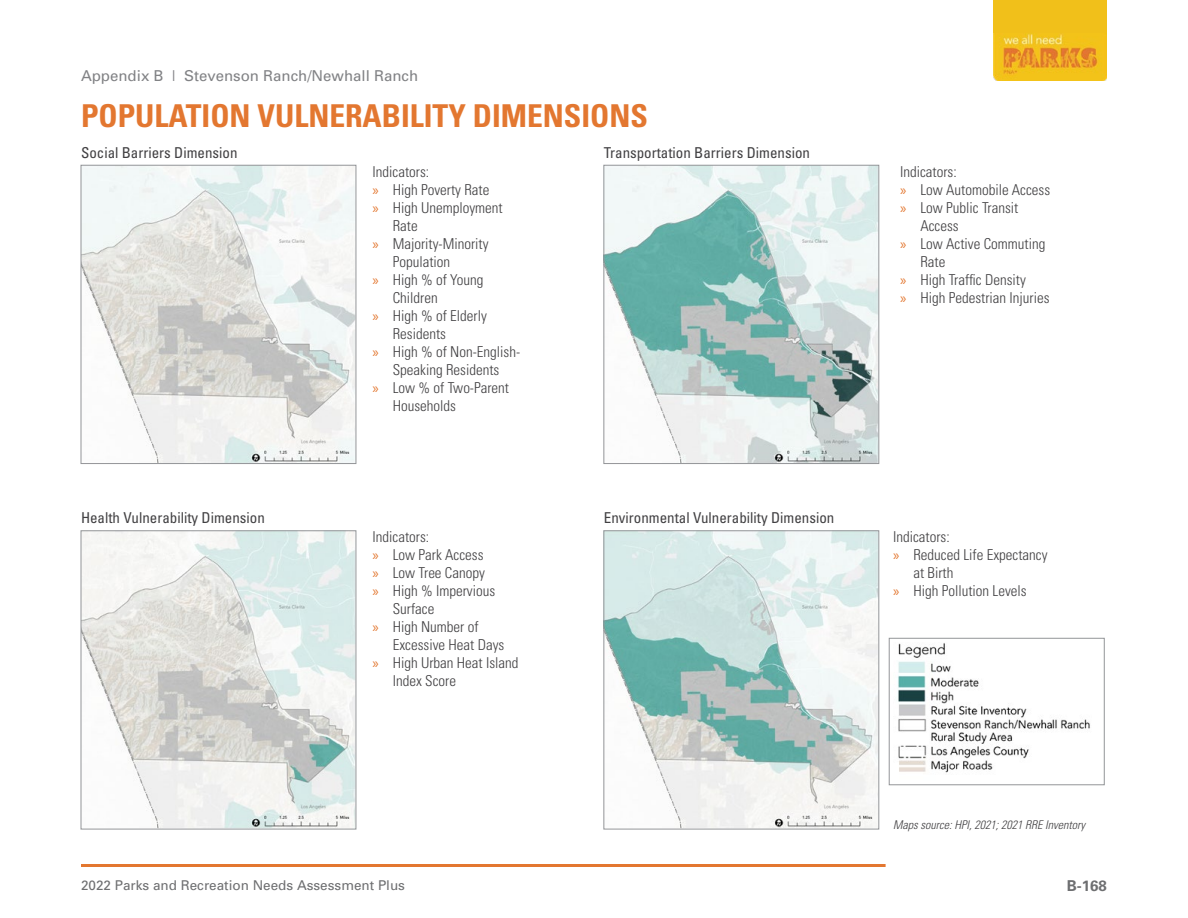
<style>
.page{position:relative;width:1188px;height:918px;background:#fff}
.page>*{position:absolute;margin:0;border:0;box-sizing:border-box;transform-origin:0 0}
.t1{font:700 condensed 31.5px "Univers";color:#e37730}
.t2{font:300 condensed 15px "Univers";color:#414042}
.t3{font:condensed 15px "Univers";color:#414042}
.t4{font:15px "Univers";color:#818285}
.t5{font:700 15px "Univers";color:#6e6f71}
.t6{font:13.5px "Univers";color:#6e6f71}
.t7{font:italic 300 condensed 12px "Univers";color:#414042}
.s1{font-family:"Myriad Pro";font-weight:400;font-stretch:normal;color:#e37730}
</style>
<div class="page">
<img style="left:994px;top:33px;width:113px;height:48px">
<div style="left:994px;top:0;width:113px;height:33px;background:#f1c01a"></div>
<hr style="left:81px;top:864px;width:805px;height:3px;background:#e37730">
<img style="left:83px;top:167px;width:271px;height:295px">
<div style="left:81px;top:165px;width:275px;height:299px;border:1px solid #939598"></div>
<img style="left:605px;top:167px;width:272px;height:295px">
<div style="left:603px;top:165px;width:276px;height:299px;border:1px solid #939598"></div>
<img style="left:605px;top:532px;width:272px;height:295px">
<div style="left:603px;top:530px;width:276px;height:299px;border:1px solid #939598"></div>
<img style="left:83px;top:532px;width:271px;height:295px">
<div style="left:81px;top:530px;width:275px;height:299px;border:1px solid #939598"></div>
<img style="left:897px;top:643px;width:193px;height:130px">
<div style="left:889px;top:638px;width:216px;height:147px;border:1px solid #939598"></div>
<p class="t4" style="left:81px;top:66px;width:339px">Appendix B | Stevenson Ranch/Newhall Ranch</p>
<h1 class="t1" style="left:81px;top:97px;width:568px">POPULATION VULNERABILITY DIMENSIONS</h1>
<p class="t3" style="left:81px;top:143px;width:158px">Social Barriers Dimension</p>
<p class="t3" style="left:604px;top:143px;width:208px">Transportation Barriers Dimension</p>
<p class="t2" style="left:373px;top:162px;width:58px">Indicators:</p>
<p class="t2" style="left:373px;top:180px;width:118px"><span class="s1">»</span> High Poverty Rate</p>
<p class="t2" style="left:373px;top:198px;width:132px"><span class="s1">»</span> High Unemployment</p>
<p class="t2" style="left:393px;top:216px;width:26px">Rate</p>
<p class="t2" style="left:373px;top:234px;width:118px"><span class="s1">»</span> Majority-Minority</p>
<p class="t2" style="left:393px;top:252px;width:59px">Population</p>
<p class="t2" style="left:373px;top:270px;width:113px"><span class="s1">»</span> High % of Young</p>
<p class="t2" style="left:393px;top:288px;width:46px">Children</p>
<p class="t2" style="left:373px;top:306px;width:116px"><span class="s1">»</span> High % of Elderly</p>
<p class="t2" style="left:393px;top:324px;width:55px">Residents</p>
<p class="t2" style="left:373px;top:342px;width:149px"><span class="s1">»</span> High % of Non-English-</p>
<p class="t2" style="left:393px;top:360px;width:108px">Speaking Residents</p>
<p class="t2" style="left:373px;top:378px;width:138px"><span class="s1">»</span> Low % of Two-Parent</p>
<p class="t2" style="left:393px;top:396px;width:65px">Households</p>
<p class="t3" style="left:81px;top:509px;width:185px">Health Vulnerability Dimension</p>
<p class="t3" style="left:604px;top:509px;width:232px">Environmental Vulnerability Dimension</p>
<p class="t2" style="left:373px;top:528px;width:58px">Indicators:</p>
<p class="t2" style="left:373px;top:546px;width:113px"><span class="s1">»</span> Low Park Access</p>
<p class="t2" style="left:373px;top:564px;width:114px"><span class="s1">»</span> Low Tree Canopy</p>
<p class="t2" style="left:373px;top:582px;width:124px"><span class="s1">»</span> High % Impervious</p>
<p class="t2" style="left:393px;top:600px;width:43px">Surface</p>
<p class="t2" style="left:373px;top:618px;width:108px"><span class="s1">»</span> High Number of</p>
<p class="t2" style="left:393px;top:636px;width:113px">Excessive Heat Days</p>
<p class="t2" style="left:373px;top:654px;width:148px"><span class="s1">»</span> High Urban Heat Island</p>
<p class="t2" style="left:393px;top:672px;width:65px">Index Score</p>
<p class="t6" style="left:81px;top:877px;width:326px">2022 Parks and Recreation Needs Assessment Plus</p>
<p class="t2" style="left:900px;top:162px;width:58px">Indicators:</p>
<p class="t2" style="left:900px;top:180px;width:152px"><span class="s1">»</span> Low Automobile Access</p>
<p class="t2" style="left:900px;top:198px;width:120px"><span class="s1">»</span> Low Public Transit</p>
<p class="t2" style="left:920px;top:216px;width:40px">Access</p>
<p class="t2" style="left:900px;top:234px;width:147px"><span class="s1">»</span> Low Active Commuting</p>
<p class="t2" style="left:920px;top:252px;width:26px">Rate</p>
<p class="t2" style="left:900px;top:270px;width:127px"><span class="s1">»</span> High Traffic Density</p>
<p class="t2" style="left:900px;top:288px;width:151px"><span class="s1">»</span> High Pedestrian Injuries</p>
<p class="t2" style="left:893px;top:528px;width:58px">Indicators:</p>
<p class="t2" style="left:893px;top:546px;width:156px"><span class="s1">»</span> Reduced Life Expectancy</p>
<p class="t2" style="left:913px;top:564px;width:41px">at Birth</p>
<p class="t2" style="left:893px;top:582px;width:135px"><span class="s1">»</span> High Pollution Levels</p>
<p class="t7" style="left:893px;top:818px;width:193px">Maps source: HPI, 2021; 2021 RRE Inventory</p>
<p class="t5" style="left:1067px;top:876px;width:42px">B-168</p>
</div>
